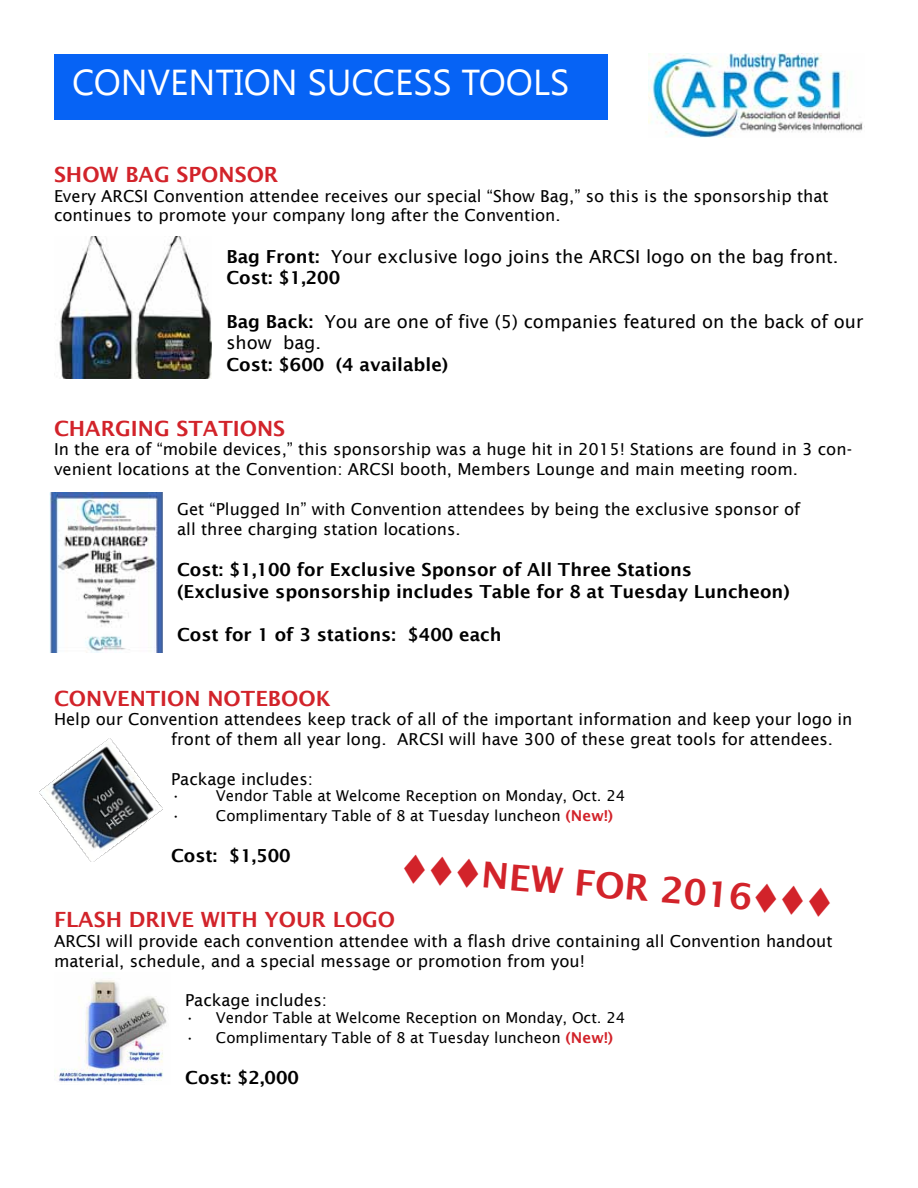
<style>
.page{position:relative;width:918px;height:1188px;background:#fff}
.page>*{position:absolute;margin:0;border:0;box-sizing:border-box;transform-origin:0 0}
.t1{font:600 36px "Lucida Sans";color:#d2232a}
.t2{font:600 21px "Lucida Sans";color:#d2232a}
.t3{font:600 18px/21.6px "Lucida Sans";color:#000}
.t4{font:18px/21.6px "Lucida Sans";color:#000}
.t5{font:16.5px/19.8px "Lucida Sans";color:#000}
.t6{font:15px "Lucida Sans";color:#000}
.s1{font-weight:600}
.s2{font-weight:600;color:#d2232a}
</style>
<div class="page">
<img style="left:649px;top:54px;width:214px;height:83px">
<div style="left:54px;top:54px;width:554px;height:66px;background:#0663f5"></div>
<img style="left:55px;top:237px;width:156px;height:141px">
<img style="left:49px;top:493px;width:113px;height:159px">
<img style="left:39px;top:738px;width:123px;height:124px">
<img style="left:54px;top:980px;width:113px;height:104px">
<p class="t2" style="left:54px;top:162px;width:226px">SHOW BAG SPONSOR</p>
<p class="t5" style="left:54px;top:186px;width:776px">Every ARCSI Convention attendee receives our special “Show Bag,” so this is the sponsorship that continues to promote your company long after the Convention.</p>
<p class="t4" style="left:226px;top:246px;width:614px"><span class="s1">Bag Front:</span> Your exclusive logo joins the ARCSI logo on the bag front.<br><span class="s1">Cost: $1,200</span></p>
<p class="t4" style="left:226px;top:310px;width:639px"><span class="s1">Bag Back:</span> You are one of five (5) companies featured on the back of our show bag.</p>
<p class="t3" style="left:226px;top:353px;width:223px">Cost: $600 (4 available)</p>
<p class="t2" style="left:54px;top:416px;width:233px">CHARGING STATIONS</p>
<p class="t5" style="left:54px;top:440px;width:800px">In the era of “mobile devices,” this sponsorship was a huge hit in 2015! Stations are found in 3 con&shy;venient locations at the Convention: ARCSI booth, Members Lounge and main meeting room.</p>
<p class="t5" style="left:177px;top:499px;width:625px">Get “Plugged In” with Convention attendees by being the exclusive sponsor of all three charging station locations.</p>
<p class="t3" style="left:177px;top:559px;width:614px">Cost: $1,100 for Exclusive Sponsor of All Three Stations<br>(Exclusive sponsorship includes Table for 8 at Tuesday Luncheon)</p>
<p class="t3" style="left:177px;top:623px;width:326px">Cost for 1 of 3 stations: $400 each</p>
<p class="t2" style="left:54px;top:686px;width:278px">CONVENTION NOTEBOOK</p>
<p class="t5" style="left:171px;top:710px;width:683px;text-indent:-117px">Help our Convention attendees keep track of all of the important information and keep your logo in front of them all year long. ARCSI will have 300 of these great tools for attendees.</p>
<p class="t5" style="left:171px;top:769px;width:143px">Package includes:</p>
<p class="t6" style="left:171px;top:787px;width:456px">• Vendor Table at Welcome Reception on Monday, Oct. 24</p>
<p class="t6" style="left:171px;top:807px;width:444px">• Complimentary Table of 8 at Tuesday luncheon <span class="s2">(New!)</span></p>
<p class="t3" style="left:171px;top:845px;width:121px">Cost: $1,500</p>
<h1 class="t1" style="left:403px;top:847px;width:435px;rotate:5deg">▼▼▼NEW FOR 2016▼▼▼</h1>
<p class="t2" style="left:54px;top:908px;width:343px">FLASH DRIVE WITH YOUR LOGO</p>
<p class="t5" style="left:54px;top:931px;width:780px">ARCSI will provide each convention attendee with a flash drive containing all Convention handout material, schedule, and a special message or promotion from you!</p>
<p class="t5" style="left:185px;top:991px;width:143px">Package includes:</p>
<p class="t6" style="left:185px;top:1009px;width:442px">• Vendor Table at Welcome Reception on Monday, Oct. 24</p>
<p class="t6" style="left:185px;top:1029px;width:430px">• Complimentary Table of 8 at Tuesday luncheon <span class="s2">(New!)</span></p>
<p class="t3" style="left:185px;top:1067px;width:115px">Cost: $2,000</p>
</div>
